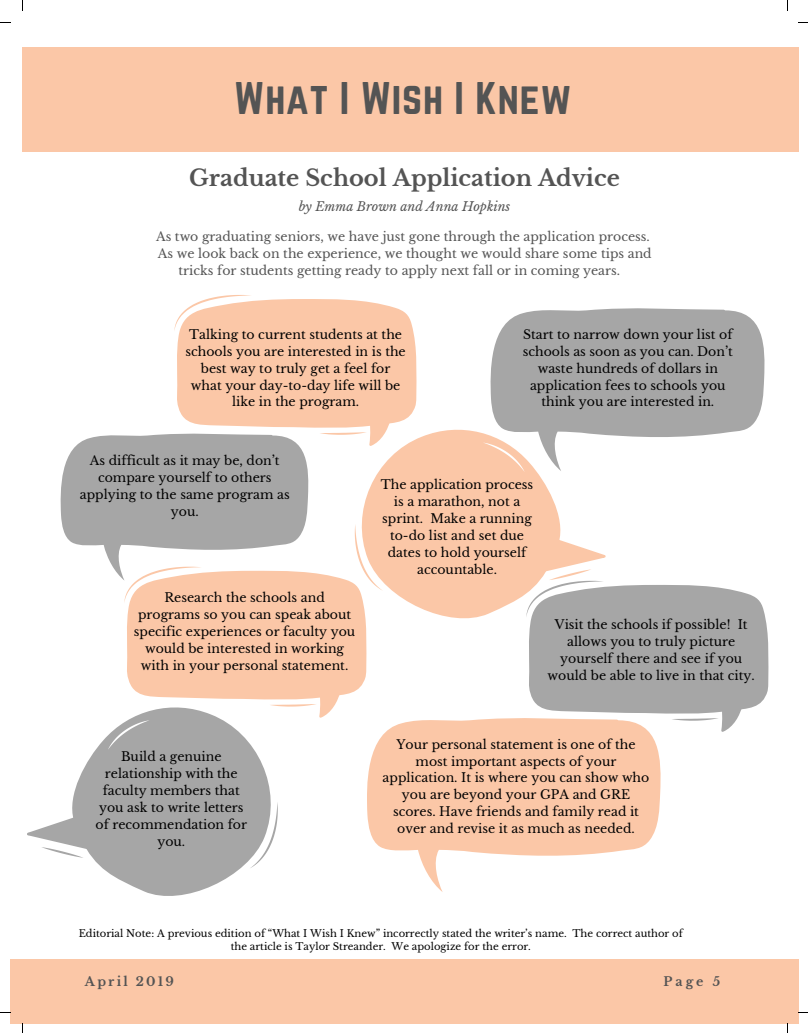
<style>
.page{position:relative;width:808px;height:1033px;background:#fff}
.page>*{position:absolute;margin:0;border:0;box-sizing:border-box;transform-origin:0 0}
.t1{font:40px "Norwester";letter-spacing:.02em;color:#545454}
.t2{font:700 22.5px "Libre Baskerville";color:#545454}
.t3{font:12.5px/16.9px "Libre Baskerville";color:#000;text-align:center}
.t4{font:12.5px "Libre Baskerville";color:#545454}
.t5{font:italic 12.5px "Libre Baskerville";color:#545454}
.t6{font:700 12.5px "Libre Baskerville";letter-spacing:.18em;color:#545454}
.t7{font:10px/13.1px "Libre Baskerville";color:#000;text-align:center}
</style>
<div class="page">
<div style="left:22px;top:47px;width:776px;height:104px;background:#fbc7a7"></div>
<svg style="left:490px;top:308px;width:274px;height:129px;background:#ababab"></svg>
<div style="left:10px;top:960px;width:788px;height:63px;background:#fbc7a7"></div>
<svg style="left:362px;top:430px;width:204px;height:188px;fill:#fbc7a7"></svg>
<svg style="left:483px;top:442px;width:41px;height:30px"></svg>
<div style="left:61px;top:434px;width:247px;height:123px;background:#a6a6a6"></div>
<svg style="left:522px;top:528px;width:247px;height:203px"></svg>
<svg style="left:174px;top:295px;width:243px;height:151px"></svg>
<svg style="left:72px;top:735px;width:199px;height:161px;fill:#a6a6a6"></svg>
<svg style="left:27px;top:805px;width:83px;height:52px"></svg>
<svg style="left:249px;top:801px;width:29px;height:67px"></svg>
<svg style="left:108px;top:524px;width:275px;height:225px"></svg>
<svg style="left:367px;top:718px;width:293px;height:174px;fill:#fbc7a7"></svg>
<h1 class="t1" style="left:234px;top:79px;width:338px">What I Wish I Knew</h1>
<h2 class="t2" style="left:189px;top:164px;width:432px">Graduate School Application Advice</h2>
<p class="t4" style="left:156px;top:229px;width:495px">As two graduating seniors, we have just gone through the application process.</p>
<p class="t4" style="left:158px;top:246px;width:495px">As we look back on the experience, we thought we would share some tips and</p>
<p class="t4" style="left:178px;top:263px;width:443px">tricks for students getting ready to apply next fall or in coming years.</p>
<p class="t5" style="left:299px;top:198px;width:213px">by Emma Brown and Anna Hopkins</p>
<p class="t3" style="left:185px;top:326px;width:222px">Talking to current students at the schools you are interested in is the best way to truly get a feel for what your day-to-day life will be like in the program.</p>
<p class="t3" style="left:522px;top:326px;width:212px">Start to narrow down your list of schools as soon as you can. Don’t waste hundreds of dollars in application fees to schools you think you are interested in.</p>
<p class="t3" style="left:80px;top:452px;width:211px">As difficult as it may be, don’t compare yourself to others applying to the same program as you.</p>
<p class="t3" style="left:134px;top:589px;width:223px">Research the schools and programs so you can speak about specific experiences or faculty you would be interested in working with in your personal statement.</p>
<p class="t3" style="left:95px;top:748px;width:153px">Build a genuine relationship with the faculty members that you ask to write letters of recommendation for you.</p>
<p class="t3" style="left:381px;top:476px;width:154px">The application process is a marathon, not a sprint. Make a running to-do list and set due dates to hold yourself accountable.</p>
<p class="t3" style="left:547px;top:616px;width:209px">Visit the schools if possible! It allows you to truly picture yourself there and see if you would be able to live in that city.</p>
<p class="t3" style="left:382px;top:736px;width:268px">Your personal statement is one of the most important aspects of your application. It is where you can show who you are beyond your GPA and GRE scores. Have friends and family read it over and revise it as much as needed.</p>
<p class="t7" style="left:79px;top:927px;width:605px">Editorial Note: A previous edition of “What I Wish I Knew” incorrectly stated the writer’s name. The correct author of the article is Taylor Streander. We apologize for the error.</p>
<p class="t6" style="left:85px;top:973px;width:90px">April 2019</p>
<p class="t6" style="left:663px;top:973px;width:58px">Page 5</p>
</div>
